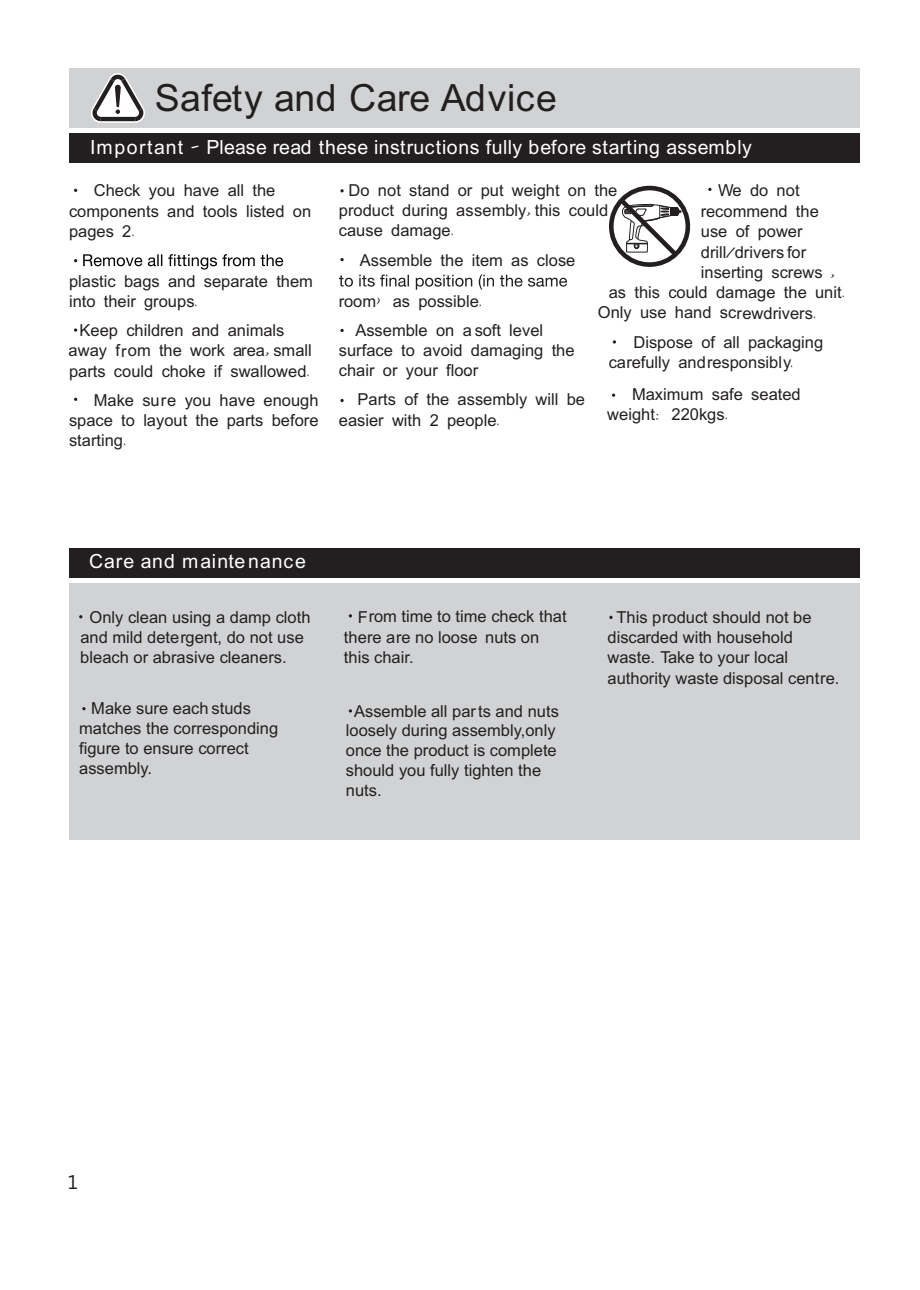
<style>
.page{position:relative;width:920px;height:1290px;background:#fff}
.page>*{position:absolute;margin:0;border:0;box-sizing:border-box;transform-origin:0 0}
.t1{font:37.5px "Arial";letter-spacing:.01em;color:#231f20}
.t2{font:19.8px "Ebrima";color:#231f20}
.t3{font:19.5px "Arial";letter-spacing:.02em;color:#fff}
.t4{font:19.5px "Arial";letter-spacing:.055em;color:#fff}
.t5{font:16.5px/20.4px "Arial";color:#231f20}
.s1{font-family:"hakuyoxingshu 7000"}
</style>
<div class="page">
<div style="left:69px;top:583px;width:791px;height:256px;background:#d1d2d4"></div>
<div style="left:69px;top:68px;width:791px;height:60px;background:#d1d2d4"></div>
<svg style="left:91px;top:73px;width:54px;height:50px"></svg>
<div style="left:69px;top:133px;width:791px;height:30px;background:#231f20"></div>
<svg style="left:83px;top:254px;width:200px;height:16px"></svg>
<svg style="left:339px;top:274px;width:228px;height:16px"></svg>
<div style="left:69px;top:548px;width:791px;height:29px;background:#231f20"></div>
<div style="left:609px;top:186px;width:81px;height:81px;border:5px solid #231f20;border-radius:50%"></div>
<svg style="left:616px;top:195px;width:66px;height:66px"></svg>
<svg style="left:74px;top:328px;width:3px;height:4px"></svg>
<svg style="left:340px;top:189px;width:4px;height:3px"></svg>
<svg style="left:340px;top:258px;width:4px;height:3px"></svg>
<svg style="left:340px;top:329px;width:4px;height:3px"></svg>
<svg style="left:340px;top:399px;width:4px;height:3px"></svg>
<svg style="left:613px;top:340px;width:3px;height:4px"></svg>
<svg style="left:82px;top:707px;width:4px;height:3px"></svg>
<svg style="left:609px;top:616px;width:4px;height:3px"></svg>
<h1 class="t1" style="left:155px;top:84px;width:404px">Safety and Care Advice</h1>
<p class="t3" style="left:90px;top:139px;width:663px">Important <span class="s1">-</span> Please read these instructions fully before starting assembly</p>
<p class="t5" style="left:69px;top:182px;width:244px;text-indent:25px">Check you have all the components and tools listed on pages 2<span class="s1">.</span></p>
<p class="t5" style="left:69px;top:272px;width:245px">plastic bags and separate them into their groups<span class="s1">.</span></p>
<p class="t5" style="left:69px;top:321px;width:248px;text-indent:11px">Keep children and animals away from the work area<span class="s1">,</span>small parts could choke if swallowed<span class="s1">.</span></p>
<p class="t5" style="left:69px;top:391px;width:251px;text-align:justify;text-indent:25px">Make sure you have enough space to layout the parts before starting<span class="s1">.</span></p>
<p class="t5" style="left:718px;top:182px;width:83px">We do not</p>
<p class="t5" style="left:701px;top:202px;width:120px">recommend the</p>
<p class="t5" style="left:701px;top:223px;width:103px">use of power</p>
<p class="t5" style="left:701px;top:243px;width:107px">drill<span class="s1">/</span>drivers for</p>
<p class="t5" style="left:701px;top:263px;width:139px">inserting screws <span class="s1">,</span></p>
<p class="t5" style="left:609px;top:284px;width:243px">as this could damage the unit<span class="s1">.</span></p>
<p class="t5" style="left:598px;top:304px;width:225px">Only use hand screwdrivers<span class="s1">.</span></p>
<p class="t5" style="left:609px;top:333px;width:216px;text-indent:25px">Dispose of all packaging carefully andresponsibly<span class="s1">.</span></p>
<p class="t5" style="left:339px;top:182px;width:280px;line-height:19.8px;text-indent:10px">Do not stand or put weight on the product during assembly<span class="s1">,</span>this could cause damage<span class="s1">.</span></p>
<p class="t5" style="left:360px;top:252px;width:217px">Assemble the item as close</p>
<p class="t5" style="left:355px;top:288px;width:189px;line-height:29px;text-indent:-16px">room<span class="s1">)</span> as possible<span class="s1">.<br></span>Assemble on a soft level</p>
<p class="t5" style="left:339px;top:342px;width:237px;line-height:19.8px">surface to avoid damaging the chair or your floor<span class="s1">.</span></p>
<p class="t5" style="left:339px;top:391px;width:248px;text-indent:19px">Parts of the assembly will be easier with 2 people<span class="s1">.</span></p>
<p class="t5" style="left:607px;top:386px;width:195px;line-height:19.8px;text-indent:25px">Maximum safe seated weight<span class="s1">:</span> 220kgs<span class="s1">.</span></p>
<p class="t4" style="left:89px;top:554px;width:218px">Care and maintenance</p>
<p class="t5" style="left:358px;top:608px;width:210px">F om time to time check that</p>
<p class="t5" style="left:367px;top:628px;width:7px">r</p>
<p class="t5" style="left:344px;top:649px;width:71px">this chair.</p>
<p class="t5" style="left:80px;top:608px;width:232px;text-indent:9px">Only clean using a damp cloth and mild detergent, do not use bleach or abrasive cleaners.</p>
<p class="t5" style="left:344px;top:607px;width:197px;line-height:21px;text-indent:25px">r<br>the e are no loose nuts on</p>
<p class="t5" style="left:79px;top:700px;width:201px;line-height:19.8px;text-indent:12px">Make sure each studs matches the corresponding figure to ensure correct assembly.</p>
<p class="t5" style="left:346px;top:702px;width:215px;line-height:19.8px;text-indent:8px">Assemble all parts and nuts loosely during assembly,only once the product is complete should you fully tighten the nuts.</p>
<p class="t5" style="left:608px;top:608px;width:233px;text-indent:9px">This product should not be discarded with household waste. Take to your local authority waste disposal centre.</p>
<p class="t2" style="left:68px;top:1174px;width:12px">1</p>
</div>
